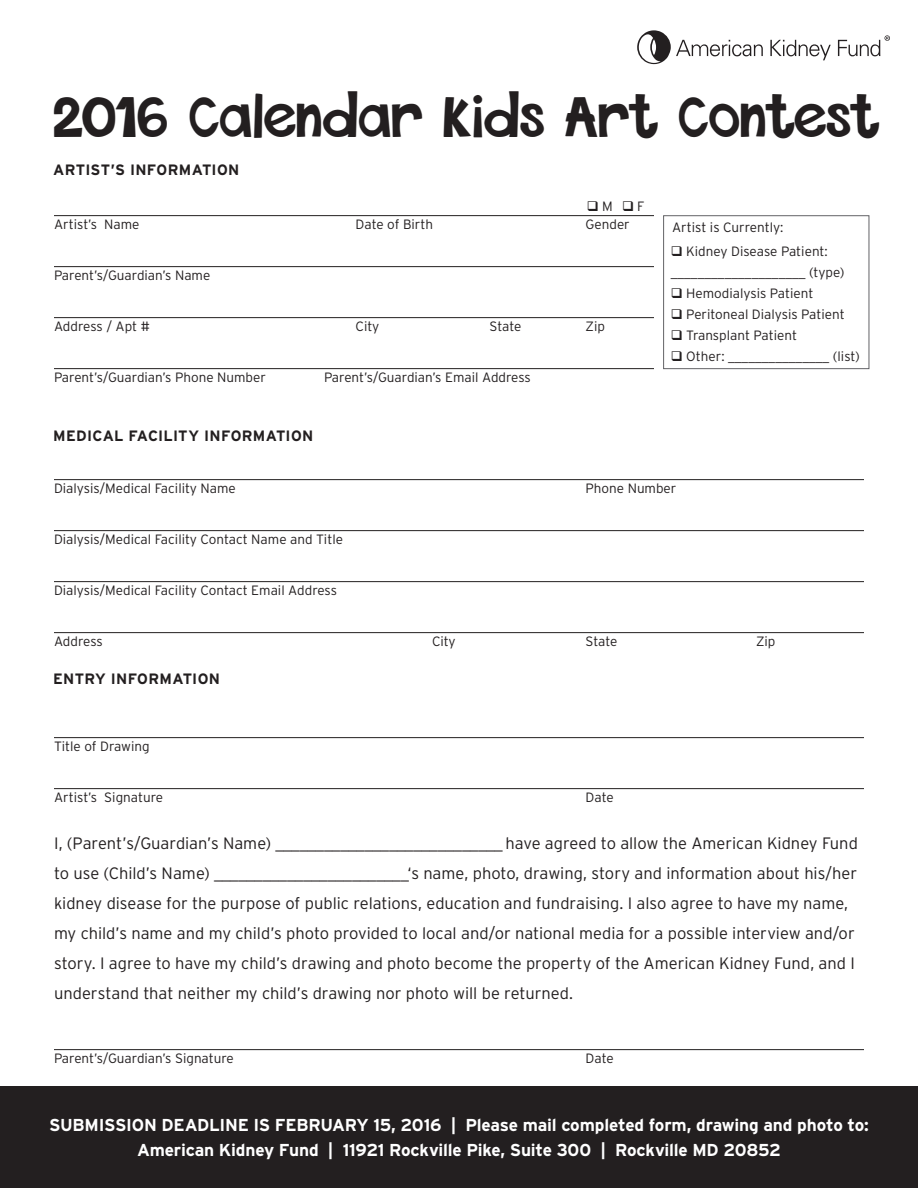
<style>
.page{position:relative;width:918px;height:1188px;background:#fff}
.page>*{position:absolute;margin:0;border:0;box-sizing:border-box;transform-origin:0 0}
.t1{font:700 46.5px "THISFONTISBOLD";letter-spacing:-.005em;color:#231f20}
.SUBTITLES{font:700 17.25px "Interstate";letter-spacing:-.015em;color:#fff}
.text{font:300 16.5px/30px "Interstate";color:#231f20}
.SUBTITLES-2{font:700 15px "Interstate";letter-spacing:.015em;color:#231f20}
.t2{font:300 13.5px "Interstate";color:#231f20}
</style>
<div class="page">
<hr style="left:54px;top:215px;width:810px;height:1px;background:#231f20">
<hr style="left:54px;top:266px;width:810px;height:1px;background:#231f20">
<hr style="left:54px;top:317px;width:810px;height:1px;background:#231f20">
<hr style="left:54px;top:368px;width:810px;height:1px;background:#231f20">
<hr style="left:54px;top:479px;width:810px;height:1px;background:#231f20">
<hr style="left:54px;top:530px;width:810px;height:1px;background:#231f20">
<hr style="left:54px;top:581px;width:810px;height:1px;background:#231f20">
<hr style="left:54px;top:632px;width:810px;height:1px;background:#231f20">
<hr style="left:54px;top:737px;width:810px;height:1px;background:#231f20">
<hr style="left:54px;top:788px;width:810px;height:1px;background:#231f20">
<hr style="left:54px;top:1049px;width:810px;height:1px;background:#231f20">
<div style="left:655px;top:210px;width:219px;height:171px;background:#fff"></div>
<div style="left:0;top:1086px;width:918px;height:102px;background:#231f20"></div>
<div style="left:663px;top:216px;width:206px;height:153px;background:#fff;border:1px solid #636366"></div>
<svg style="left:770px;top:40px;width:61px;height:20px"></svg>
<svg style="left:838px;top:35px;width:52px;height:21px"></svg>
<svg style="left:637px;top:30px;width:126px;height:34px"></svg>
<p class="t1" style="left:54px;top:84px;width:827px">2016 Calendar Kids Art Contest</p>
<p class="SUBTITLES-2" style="left:53px;top:161px;width:188px">ARTIST’S INFORMATION</p>
<p class="t2" style="left:587px;top:198px;width:59px">❑ M ❑F</p>
<p class="t2" style="left:54px;top:216px;width:87px">Artist’s Name</p>
<p class="t2" style="left:356px;top:216px;width:79px">Date of Birth</p>
<p class="t2" style="left:586px;top:216px;width:46px">Gender</p>
<p class="t2" style="left:54px;top:267px;width:158px">Parent’s/Guardian’s Name</p>
<p class="t2" style="left:54px;top:318px;width:97px">Address / Apt #</p>
<p class="t2" style="left:356px;top:318px;width:25px">City</p>
<p class="t2" style="left:490px;top:318px;width:33px">State</p>
<p class="t2" style="left:586px;top:318px;width:21px">Zip</p>
<p class="t2" style="left:54px;top:369px;width:213px">Parent’s/Guardian’s Phone Number</p>
<p class="t2" style="left:324px;top:369px;width:208px">Parent’s/Guardian’s Email Address</p>
<p class="SUBTITLES-2" style="left:53px;top:426px;width:262px">MEDICAL FACILITY INFORMATION</p>
<p class="t2" style="left:672px;top:219px;width:113px">Artist is Currently:</p>
<p class="t2" style="left:671px;top:243px;width:159px">❑ Kidney Disease Patient:</p>
<p class="t2" style="left:671px;top:264px;width:175px">____________________ (type)</p>
<p class="t2" style="left:671px;top:285px;width:144px">❑ Hemodialysis Patient</p>
<p class="t2" style="left:671px;top:306px;width:176px">❑ Peritoneal Dialysis Patient</p>
<p class="t2" style="left:671px;top:327px;width:128px">❑ Transplant Patient</p>
<p class="t2" style="left:671px;top:348px;width:191px">❑ Other: _______________ (list)</p>
<p class="t2" style="left:54px;top:480px;width:183px">Dialysis/Medical Facility Name</p>
<p class="t2" style="left:586px;top:480px;width:92px">Phone Number</p>
<p class="t2" style="left:54px;top:531px;width:291px">Dialysis/Medical Facility Contact Name and Title</p>
<p class="t2" style="left:54px;top:582px;width:285px">Dialysis/Medical Facility Contact Email Address</p>
<p class="t2" style="left:54px;top:633px;width:50px">Address</p>
<p class="t2" style="left:432px;top:633px;width:25px">City</p>
<p class="t2" style="left:586px;top:633px;width:33px">State</p>
<p class="t2" style="left:756px;top:633px;width:21px">Zip</p>
<p class="SUBTITLES-2" style="left:53px;top:669px;width:168px">ENTRY INFORMATION</p>
<p class="t2" style="left:54px;top:738px;width:97px">Title of Drawing</p>
<p class="t2" style="left:54px;top:789px;width:111px">Artist’s Signature</p>
<p class="t2" style="left:586px;top:789px;width:30px">Date</p>
<p class="text" style="left:54px;top:828px;width:805px">I, (Parent’s/Guardian’s Name) ____________________________ have agreed to allow the American Kidney Fund to use (Child’s Name) ________________________‘s name, photo, drawing, story and information about his/her kidney disease for the purpose of public relations, education and fundraising. I also agree to have my name, my child’s name and my child’s photo provided to local and/or national media for a possible interview and/or story. I agree to have my child’s drawing and photo become the property of the American Kidney Fund, and I understand that neither my child’s drawing nor photo will be returned.</p>
<p class="t2" style="left:54px;top:1050px;width:181px">Parent’s/Guardian’s Signature</p>
<p class="t2" style="left:586px;top:1050px;width:30px">Date</p>
<p class="SUBTITLES" style="left:49px;top:1114px;width:821px">SUBMISSION DEADLINE IS FEBRUARY 15, 2016 | Please mail completed form, drawing and photo to:</p>
<p class="SUBTITLES" style="left:137px;top:1140px;width:645px">American Kidney Fund | 11921 Rockville Pike, Suite 300 | Rockville MD 20852</p>
</div>
